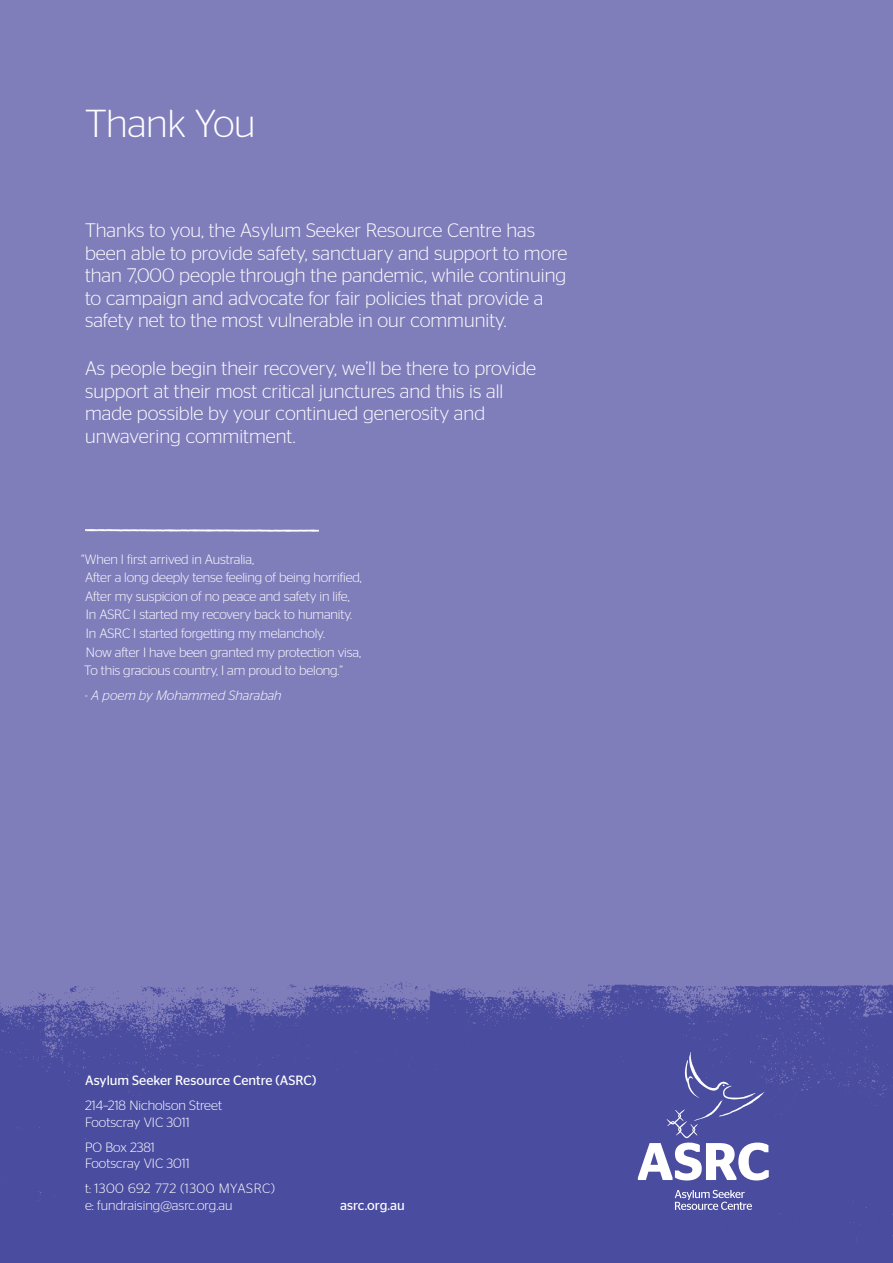
<style>
.page{position:relative;width:893px;height:1263px;background:#807dbb}
.page>*{position:absolute;margin:0;border:0;box-sizing:border-box;transform-origin:0 0}
._01___Header{font:300 39px "Stag Sans";letter-spacing:-.01em;color:#fff}
._02___Lead_in{font:300 19.5px/22.5px "Stag Sans";color:#fff}
._03___Body_copy{font:300 13.5px/16.5px "Stag Sans";letter-spacing:-.01em;color:#fff}
._03___Body_copy-2{font:13.5px "Stag Sans";color:#fff}
._03___Body_copy-3{font:italic 300 13.5px "Stag Sans";color:#fff}
</style>
<div class="page">
<img style="left:0;top:982px;width:893px;height:45px">
<img style="left:161px;top:986px;width:732px;height:41px">
<div style="left:0;top:1027px;width:893px;height:236px;background:#4a4ca0"></div>
<svg style="left:675px;top:1190px;width:77px;height:20px;background:#797bb8"></svg>
<svg style="left:638px;top:1052px;width:131px;height:128px;background:#6d6eb2"></svg>
<img style="left:85px;top:529px;width:234px;height:2px">
<p class="_01___Header" style="left:85px;top:102px;width:172px">Thank You</p>
<p class="_02___Lead_in" style="left:85px;top:219px;width:484px">Thanks to you, the Asylum Seeker Resource Centre has been able to provide safety, sanctuary and support to more than 7,000 people through the pandemic, while continuing to campaign and advocate for fair policies that provide a safety net to the most vulnerable in our community.</p>
<p class="_02___Lead_in" style="left:85px;top:357px;width:453px">As people begin their recovery, we’ll be there to provide support at their most critical junctures and this is all made possible by your continued generosity and unwavering commitment.</p>
<p class="_03___Body_copy" style="left:81px;top:550px;width:174px">“When I first arrived in Australia,</p>
<p class="_03___Body_copy" style="left:85px;top:569px;width:278px">After a long deeply tense feeling of being horrified,</p>
<p class="_03___Body_copy" style="left:85px;top:588px;width:266px">After my suspicion of no peace and safety in life,</p>
<p class="_03___Body_copy" style="left:86px;top:606px;width:268px">In ASRC I started my recovery back to humanity.</p>
<p class="_03___Body_copy" style="left:86px;top:625px;width:241px">In ASRC I started forgetting my melancholy.</p>
<p class="_03___Body_copy" style="left:86px;top:644px;width:276px">Now after I have been granted my protection visa,</p>
<p class="_03___Body_copy" style="left:84px;top:662px;width:260px">To this gracious country, I am proud to belong.”</p>
<p class="_03___Body_copy-3" style="left:85px;top:688px;width:198px">- A poem by Mohammed Sharabah</p>
<p class="_03___Body_copy-2" style="left:85px;top:1073px;width:233px">Asylum Seeker Resource Centre (ASRC)</p>
<p class="_03___Body_copy" style="left:85px;top:1097px;width:139px">214–218 Nicholson Street<br>Footscray VIC 3011</p>
<p class="_03___Body_copy" style="left:85px;top:1139px;width:106px">PO Box 2381<br>Footscray VIC 3011</p>
<p class="_03___Body_copy" style="left:85px;top:1180px;width:191px">t: 1300 692 772 (1300 MYASRC) e: fundraising@asrc.org.au</p>
<p class="_03___Body_copy-2" style="left:340px;top:1197px;width:66px">asrc.org.au</p>
</div>
